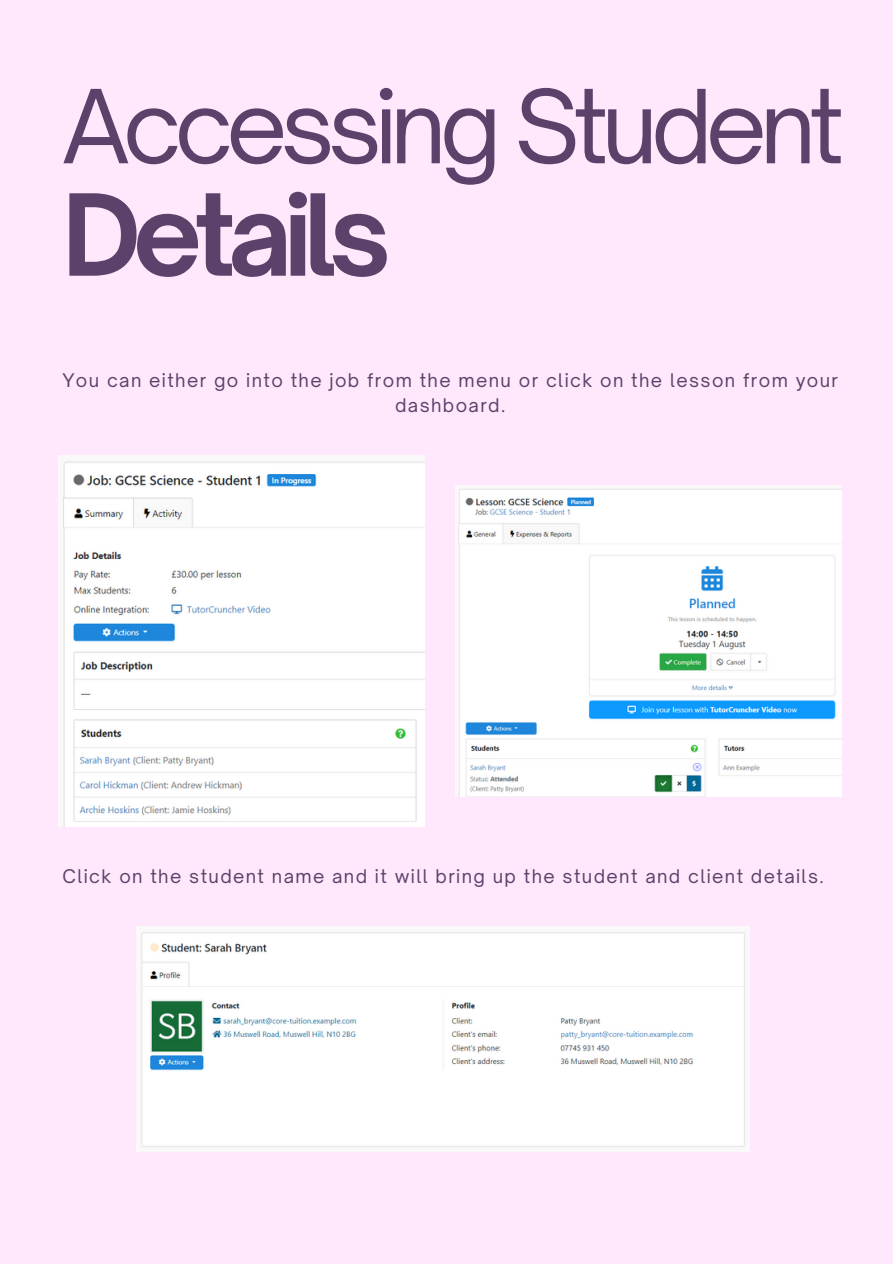
<style>
.page{position:relative;width:893px;height:1264px;background:#fff}
.page>*{position:absolute;margin:0;border:0;box-sizing:border-box;transform-origin:0 0}
.t1{font:700 108px "Open Sauce One";letter-spacing:-.07em;color:#5c426b}
.t2{font:97.5px "Open Sauce One";letter-spacing:-.07em;color:#5c426b}
.t3{font:18px/24.8px "Open Sauce One";letter-spacing:.075em;color:#5c426b;text-align:center}
</style>
<div class="page">
<div style="left:0;top:0;width:892px;height:1263px;background:#ffe8fc"></div>
<img style="left:136px;top:926px;width:613px;height:225px">
<img style="left:58px;top:455px;width:366px;height:371px">
<img style="left:455px;top:485px;width:386px;height:311px">
<h2 class="t2" style="left:62px;top:66px;width:783px">Accessing Student</h2>
<h1 class="t1" style="left:62px;top:168px;width:330px">Details</h1>
<p class="t3" style="left:62px;top:368px;width:777px">You can either go into the job from the menu or click on the lesson from your dashboard.</p>
<p class="t3" style="left:63px;top:863px;width:762px">Click on the student name and it will bring up the student and client details.</p>
</div>
